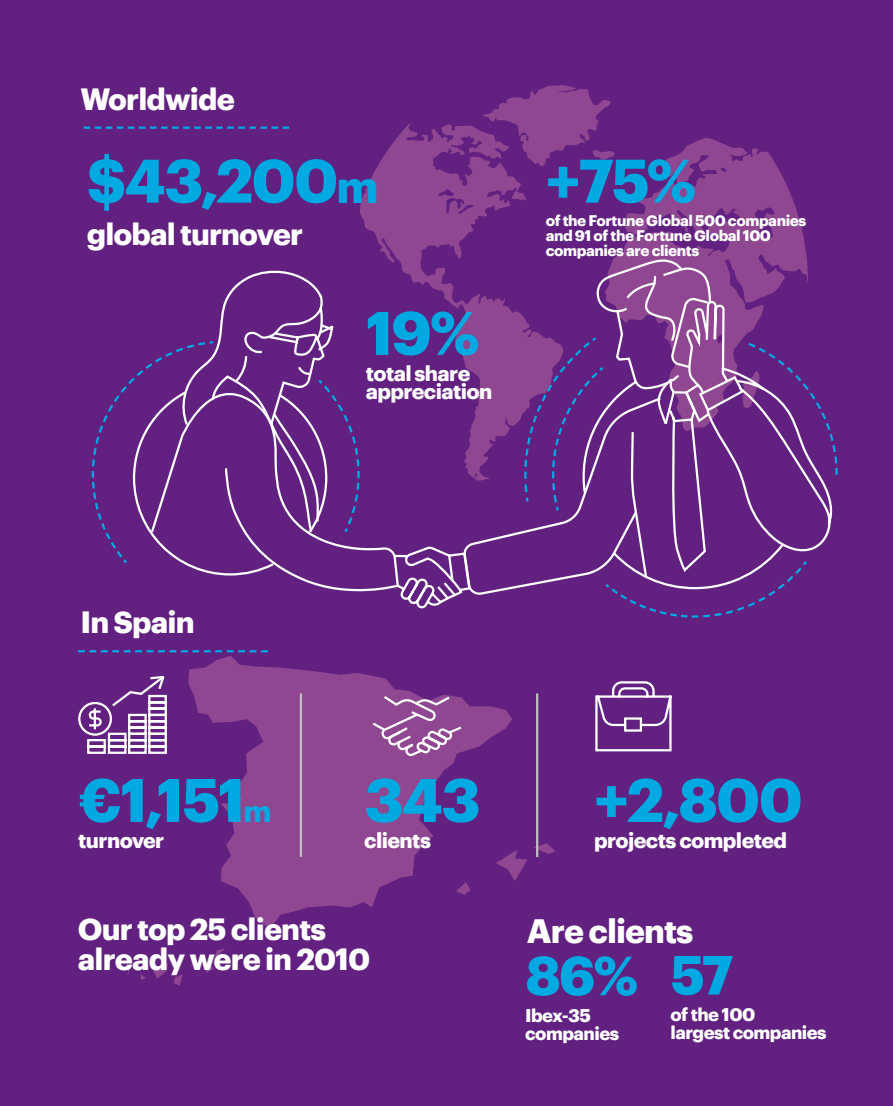
<style>
.page{position:relative;width:893px;height:1106px;background:#622181}
.page>*{position:absolute;margin:0;border:0;box-sizing:border-box;transform-origin:0 0}
.t1{font:700 60px "Graphik";letter-spacing:-.035em;color:#00a9e1}
.t2{font:700 54px "Graphik";color:#00a9e1}
.t3{font:700 33px "Graphik";letter-spacing:-.03em;color:#fff}
.t4{font:700 30px/30px "Graphik";letter-spacing:-.03em;color:#fff}
.t5{font:700 21px/18px "Graphik";letter-spacing:-.03em;color:#fff}
.t6{font:700 18px/18px "Graphik";letter-spacing:-.03em;color:#fff}
.t7{font:700 15px/15px "Graphik";letter-spacing:-.03em;color:#fff}
.s1{font-size:45px}
.s2{font-size:30px}
</style>
<div class="page">
<svg style="left:745px;top:148px;width:63px;height:150px;fill:#8f4791"></svg>
<svg style="left:188px;top:656px;width:324px;height:273px;fill:#8f4791"></svg>
<svg style="left:496px;top:849px;width:32px;height:32px"></svg>
<svg style="left:534px;top:843px;width:21px;height:11px"></svg>
<svg style="left:456px;top:882px;width:15px;height:12px"></svg>
<svg style="left:153px;top:964px;width:15px;height:14px"></svg>
<svg style="left:174px;top:975px;width:9px;height:10px"></svg>
<svg style="left:141px;top:975px;width:5px;height:5px"></svg>
<svg style="left:128px;top:957px;width:4px;height:17px"></svg>
<svg style="left:205px;top:948px;width:20px;height:25px"></svg>
<svg style="left:78px;top:650px;width:190px;height:2px"></svg>
<svg style="left:84px;top:126px;width:62px;height:3px"></svg>
<svg style="left:150px;top:85px;width:595px;height:524px"></svg>
<svg style="left:150px;top:298px;width:683px;height:296px"></svg>
<svg style="left:523px;top:258px;width:161px;height:255px"></svg>
<svg style="left:603px;top:558px;width:206px;height:60px"></svg>
<svg style="left:741px;top:341px;width:97px;height:136px"></svg>
<svg style="left:91px;top:268px;width:270px;height:297px"></svg>
<hr style="left:300px;top:693px;width:2px;height:164px;background:#c0bfbf">
<hr style="left:536px;top:693px;width:2px;height:164px;background:#c0bfbf">
<svg style="left:370px;top:694px;width:94px;height:63px;background:#9e62a1"></svg>
<svg style="left:595px;top:681px;width:77px;height:71px"></svg>
<svg style="left:78px;top:675px;width:89px;height:79px"></svg>
<h3 class="t4" style="left:80px;top:81px;width:156px">Worldwide</h3>
<h1 class="t1" style="left:87px;top:134px;width:294px">$43,200<span class="s1">m</span></h1>
<h3 class="t4" style="left:87px;top:217px;width:218px">global turnover</h3>
<h1 class="t1" style="left:366px;top:287px;width:116px">19%</h1>
<h3 class="t5" style="left:366px;top:363px;width:128px">total share appreciation</h3>
<h1 class="t1" style="left:546px;top:134px;width:152px">+75%</h1>
<p class="t7" style="left:546px;top:212px;width:262px">of the Fortune Global 500 companies and 91 of the Fortune Global 100 companies are clients</p>
<h3 class="t4" style="left:80px;top:604px;width:116px">In Spain</h3>
<h1 class="t1" style="left:78px;top:753px;width:195px">€1,151<span class="s2">m</span></h1>
<h3 class="t5" style="left:78px;top:830px;width:88px">turnover</h3>
<h1 class="t1" style="left:364px;top:753px;width:118px">343</h1>
<h3 class="t5" style="left:364px;top:830px;width:68px">clients</h3>
<h3 class="t4" style="left:78px;top:911px;width:294px">Our top 25 clients already were in 2010</h3>
<h1 class="t1" style="left:594px;top:753px;width:210px">+2,800</h1>
<h3 class="t5" style="left:594px;top:830px;width:195px">projects completed</h3>
<h3 class="t3" style="left:527px;top:905px;width:168px">Are clients</h3>
<h2 class="t2" style="left:525px;top:933px;width:115px">86%</h2>
<p class="t6" style="left:525px;top:1004px;width:96px">Ibex-35 companies</p>
<h2 class="t2" style="left:670px;top:933px;width:64px">57</h2>
<p class="t6" style="left:670px;top:1003px;width:158px">of the 100<br>largest companies</p>
</div>
